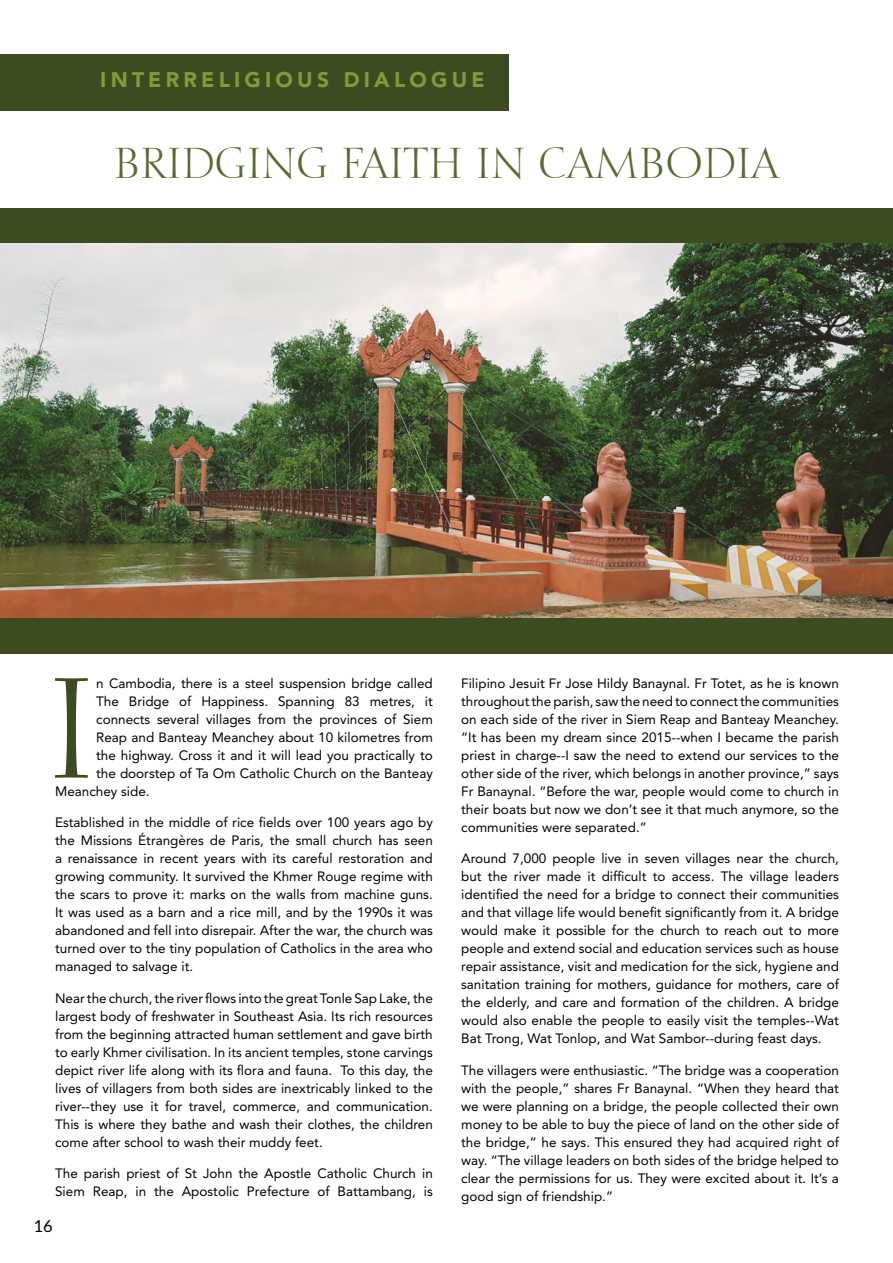
<style>
.page{position:relative;width:893px;height:1263px;background:#fff}
.page>*{position:absolute;margin:0;border:0;box-sizing:border-box;transform-origin:0 0}
.t1{font:139.8px "Calligraphic 810 BT";color:#3d4b21}
.t2{font:42px "Calligraphic 810 BT";color:#586b2f}
.t3{font:900 21px "Avenir LT Std";letter-spacing:.2em;color:#839a3b}
.t4{font:16.5px "Lato";color:#000}
.t5{font:13.5px/18px "Avenir LT Std";color:#000;text-align:justify}
</style>
<div class="page">
<div style="left:0;top:209px;width:893px;height:445px;background:#3d4b21"></div>
<img style="left:0;top:243px;width:893px;height:374px">
<div style="left:0;top:54px;width:508px;height:56px;background:#3d4b21"></div>
<h3 class="t3" style="left:100px;top:67px;width:386px">INTERRELIGIOUS DIALOGUE</h3>
<h2 class="t2" style="left:114px;top:137px;width:667px">BRIDGING FAITH IN CAMBODIA</h2>
<h1 class="t1" style="left:47px;top:643px;width:51px">I</h1>
<p class="t5" style="left:96px;top:674px;width:338px">n Cambodia, there is a steel suspension bridge called</p>
<p class="t5" style="left:96px;top:692px;width:338px">The Bridge of Happiness. Spanning 83 metres, it</p>
<p class="t5" style="left:96px;top:710px;width:338px">connects several villages from the provinces of Siem</p>
<p class="t5" style="left:96px;top:728px;width:338px">Reap and Banteay Meanchey about 10 kilometres from</p>
<p class="t5" style="left:96px;top:746px;width:338px">the highway. Cross it and it will lead you practically to</p>
<p class="t5" style="left:96px;top:764px;width:338px">the doorstep of Ta Om Catholic Church on the Banteay</p>
<p class="t5" style="left:55px;top:782px;width:96px">Meanchey side.</p>
<p class="t5" style="left:55px;top:814px;width:379px">Established in the middle of rice fields over 100 years ago by the Missions Étrangères de Paris, the small church has seen a renaissance in recent years with its careful restoration and growing community. It survived the Khmer Rouge regime with the scars to prove it: marks on the walls from machine guns.<br>It was used as a barn and a rice mill, and by the 1990s it was abandoned and fell into disrepair. After the war, the church was turned over to the tiny population of Catholics in the area who managed to salvage it.</p>
<p class="t5" style="left:55px;top:989px;width:379px">Near the church, the river flows into the great Tonle Sap Lake, the largest body of freshwater in Southeast Asia. Its rich resources from the beginning attracted human settlement and gave birth to early Khmer civilisation. In its ancient temples, stone carvings depict river life along with its flora and fauna. To this day, the lives of villagers from both sides are inextricably linked to the river--they use it for travel, commerce, and communication.<br>This is where they bathe and wash their clothes, the children come after school to wash their muddy feet.</p>
<p class="t5" style="left:55px;top:1164px;width:379px">The parish priest of St John the Apostle Catholic Church in<br>Siem Reap, in the Apostolic Prefecture of Battambang, is</p>
<p class="t4" style="left:33px;top:1217px;width:21px">16</p>
<p class="t5" style="left:461px;top:674px;width:379px">Filipino Jesuit Fr Jose Hildy Banaynal. Fr Totet, as he is known throughout the parish, saw the need to connect the communities on each side of the river in Siem Reap and Banteay Meanchey. “It has been my dream since 2015--when I became the parish priest in charge--I saw the need to extend our services to the other side of the river, which belongs in another province,” says Fr Banaynal. “Before the war, people would come to church in their boats but now we don’t see it that much anymore, so the communities were separated.”</p>
<p class="t5" style="left:461px;top:849px;width:379px">Around 7,000 people live in seven villages near the church, but the river made it difficult to access. The village leaders identified the need for a bridge to connect their communities and that village life would benefit significantly from it. A bridge would make it possible for the church to reach out to more people and extend social and education services such as house repair assistance, visit and medication for the sick, hygiene and sanitation training for mothers, guidance for mothers, care of the elderly, and care and formation of the children. A bridge would also enable the people to easily visit the temples--Wat Bat Trong, Wat Tonlop, and Wat Sambor--during feast days.</p>
<p class="t5" style="left:461px;top:1061px;width:379px">The villagers were enthusiastic. “The bridge was a cooperation with the people,” shares Fr Banaynal. “When they heard that we were planning on a bridge, the people collected their own money to be able to buy the piece of land on the other side of the bridge,” he says. This ensured they had acquired right of way. “The village leaders on both sides of the bridge helped to clear the permissions for us. They were excited about it. It’s a good sign of friendship.”</p>
</div>
